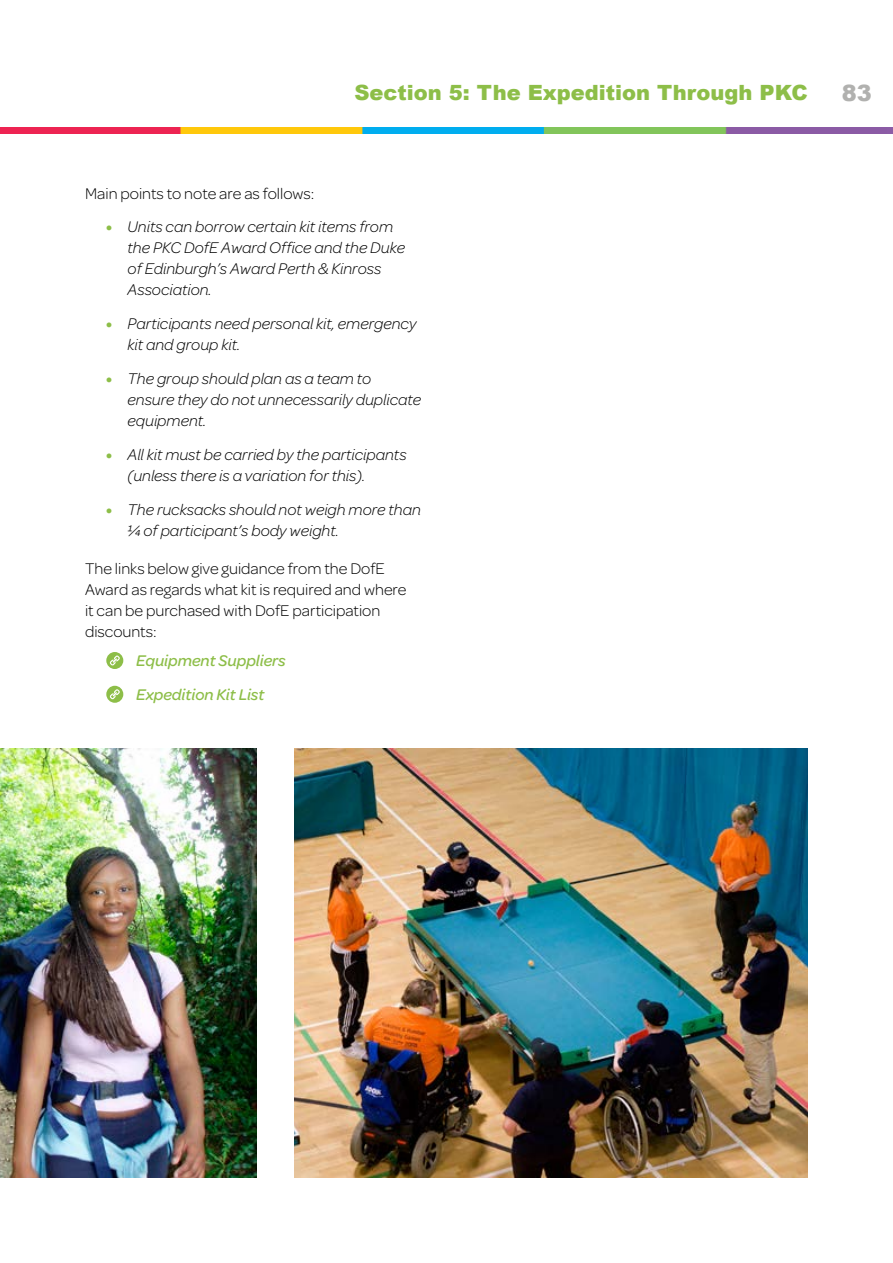
<style>
.page{position:relative;width:893px;height:1263px;background:#fff}
.page>*{position:absolute;margin:0;border:0;box-sizing:border-box;transform-origin:0 0}
.t1{font:900 22.5px "Arial";color:#b1b1af}
.t2{font:900 21px "Arial";color:#8dbe48}
.t3{font:italic 300 16.5px/21px "Omnes";color:#000}
.t4{font:300 16.5px/21px "Omnes";color:#000}
.t5{font:italic 500 16.5px/33.8px "Omnes";color:#8dbe48}
.s1{font-weight:700;font-style:normal;color:#8dbe48}
</style>
<div class="page">
<img style="left:29px;top:128px;width:858px;height:6px">
<img style="left:1px;top:128px;width:28px;height:6px">
<svg style="left:887px;top:128px;width:6px;height:6px"></svg>
<div style="left:106px;top:652px;width:17px;height:17px;background:#8dbe48;border-radius:50%"></div>
<svg style="left:110px;top:655px;width:10px;height:11px"></svg>
<div style="left:106px;top:686px;width:17px;height:17px;background:#8dbe48;border-radius:50%"></div>
<svg style="left:110px;top:689px;width:10px;height:10px"></svg>
<img style="left:0;top:748px;width:257px;height:430px">
<img style="left:294px;top:748px;width:514px;height:430px">
<p class="t2" style="left:354px;top:77px;width:455px">Section 5: The Expedition Through PKC</p>
<p class="t4" style="left:85px;top:182px;width:231px">Main points to note are as follows:</p>
<p class="t3" style="left:128px;top:216px;width:279px;text-indent:-21px"><span class="s1">•</span> Units can borrow certain kit items from the PKC DofE Award Office and the Duke of Edinburgh’s Award Perth &amp; Kinross<br>Association.</p>
<p class="t3" style="left:128px;top:313px;width:290px;text-indent:-21px"><span class="s1">•</span> Participants need personal kit, emergency kit and group kit.</p>
<p class="t3" style="left:128px;top:368px;width:295px;text-indent:-21px"><span class="s1">•</span> The group should plan as a team to ensure they do not unnecessarily duplicate equipment.</p>
<p class="t3" style="left:128px;top:443px;width:281px;text-indent:-21px"><span class="s1">•</span> All kit must be carried by the participants (unless there is a variation for this).</p>
<p class="t3" style="left:128px;top:498px;width:295px;text-indent:-21px"><span class="s1">•</span> The rucksacks should not weigh more than ¼ of participant’s body weight.</p>
<p class="t4" style="left:85px;top:557px;width:323px">The links below give guidance from the DofE Award as regards what kit is required and where it can be purchased with DofE participation discounts:</p>
<p class="t5" style="left:136px;top:643px;width:151px">Equipment Suppliers<br>Expedition Kit List</p>
<h1 class="t1" style="left:842px;top:77px;width:32px">83</h1>
</div>
